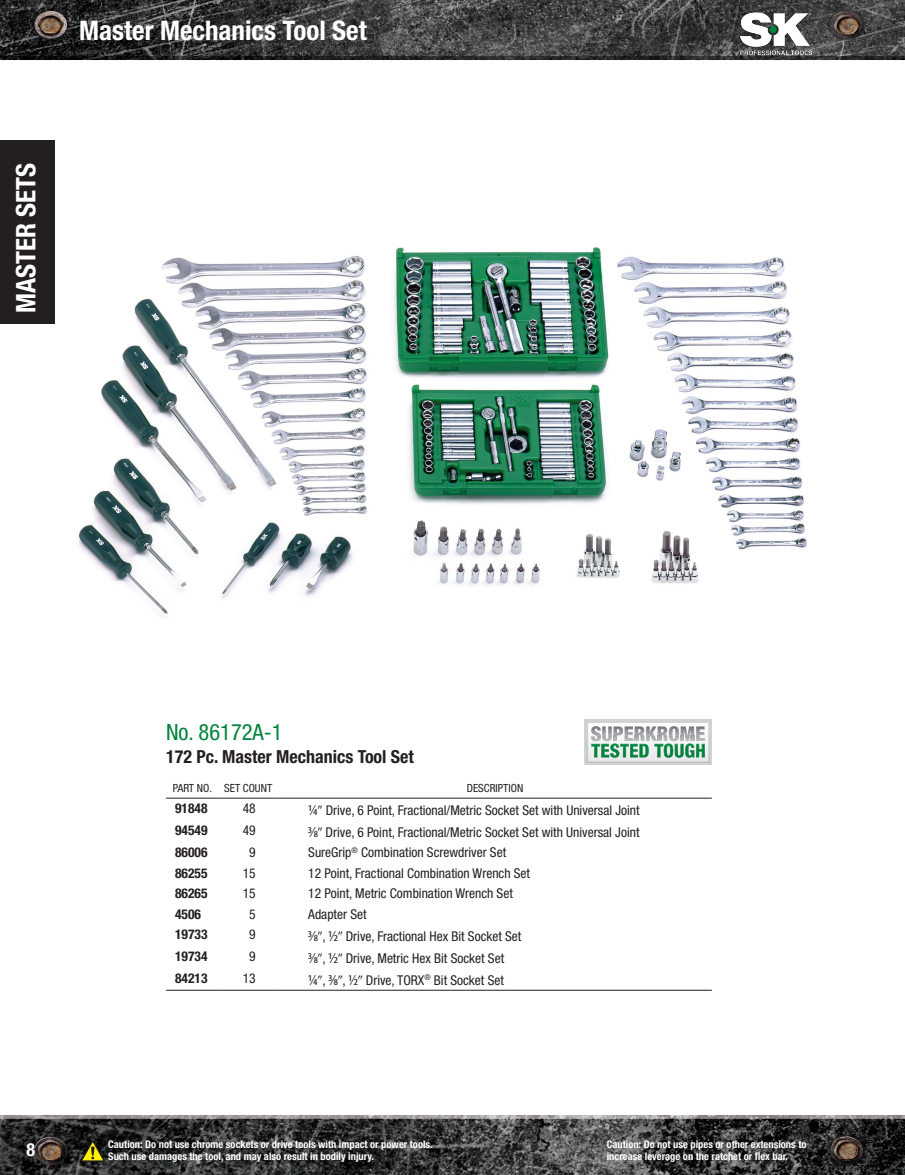
<style>
.page{position:relative;width:905px;height:1175px;background:#fff}
.page>*{position:absolute;margin:0;border:0;box-sizing:border-box;transform-origin:0 0}
.t1{font:700 condensed 27px "Helvetica Neue LT Std";color:#fff}
.ProductNumber{font:condensed 22.5px "Helvetica Neue LT Std";color:#00843d}
.ProductHeader{font:700 condensed 18px "Helvetica Neue LT Std";color:#231f20}
.t2{font:700 condensed 18px "Helvetica Neue LT Std";color:#fff}
.DescChartCopy{font:condensed 13.5px "Helvetica Neue LT Std";color:#231f20}
.Bold_Description_Cop{font:700 condensed 13.5px "Helvetica Neue LT Std";color:#231f20}
.DescriptionCopy{font:condensed 11.25px "Helvetica Neue LT Std";color:#231f20}
.t3{font:700 condensed 10.5px/12px "Helvetica Neue LT Std";color:#fff}
.s1{font-family:"Myriad Pro";font-size:15px}
.s2{font-family:"Universal Newswith Comm Pi";font-stretch:normal}
</style>
<div class="page">
<img style="left:0;top:0;width:904px;height:1174px">
<img style="left:740px;top:9px;width:72px;height:47px">
<svg style="left:81px;top:1140px;width:23px;height:21px"></svg>
<div style="left:0;top:141px;width:54px;height:183px;background:#231f20"></div>
<hr style="left:166px;top:797px;width:52px;height:1px;background:#231f20">
<hr style="left:218px;top:797px;width:60px;height:1px;background:#231f20">
<hr style="left:278px;top:797px;width:433px;height:1px;background:#231f20">
<hr style="left:166px;top:989px;width:52px;height:1px;background:#231f20">
<hr style="left:218px;top:989px;width:60px;height:1px;background:#231f20">
<hr style="left:278px;top:989px;width:433px;height:1px;background:#231f20">
<div style="left:584px;top:719px;width:127px;height:46px;background:#d1d2d4"></div>
<svg style="left:586px;top:723px;width:124px;height:40px;background:#b2c9be"></svg>
<img style="left:73px;top:214px;width:739px;height:422px">
<p class="t1" style="left:79px;top:14px;width:289px">Master Mechanics Tool Set</p>
<h1 class="t1" style="left:9px;top:313px;width:152px;rotate:-90deg">MASTER SETS</h1>
<p class="ProductNumber" style="left:166px;top:718px;width:118px">No. 86172A-1</p>
<p class="ProductHeader" style="left:166px;top:745px;width:249px">172 Pc. Master Mechanics Tool Set</p>
<p class="DescriptionCopy" style="left:173px;top:781px;width:41px">PART NO.</p>
<p class="DescriptionCopy" style="left:224px;top:781px;width:49px">SET COUNT</p>
<p class="DescriptionCopy" style="left:467px;top:781px;width:58px">DESCRIPTION</p>
<p class="Bold_Description_Cop" style="left:175px;top:800px;width:34px">91848</p>
<p class="DescChartCopy" style="left:243px;top:800px;width:14px">48</p>
<p class="DescChartCopy" style="left:308px;top:802px;width:333px"><span class="s1">1/4</span><span class="s2">9</span> Drive, 6 Point, Fractional/Metric Socket Set with Universal Joint</p>
<p class="Bold_Description_Cop" style="left:175px;top:822px;width:34px">94549</p>
<p class="DescChartCopy" style="left:243px;top:822px;width:14px">49</p>
<p class="DescChartCopy" style="left:308px;top:824px;width:333px"><span class="s1">3/8</span><span class="s2">9</span> Drive, 6 Point, Fractional/Metric Socket Set with Universal Joint</p>
<p class="Bold_Description_Cop" style="left:175px;top:844px;width:34px">86006</p>
<p class="DescChartCopy" style="left:249px;top:844px;width:8px">9</p>
<p class="DescChartCopy" style="left:308px;top:844px;width:199px">SureGrip<sup>®</sup> Combination Screwdriver Set</p>
<p class="Bold_Description_Cop" style="left:175px;top:864px;width:34px">86255</p>
<p class="DescChartCopy" style="left:243px;top:865px;width:14px">15</p>
<p class="DescChartCopy" style="left:308px;top:865px;width:223px">12 Point, Fractional Combination Wrench Set</p>
<p class="Bold_Description_Cop" style="left:175px;top:885px;width:34px">86265</p>
<p class="DescChartCopy" style="left:243px;top:885px;width:14px">15</p>
<p class="DescChartCopy" style="left:308px;top:885px;width:206px">12 Point, Metric Combination Wrench Set</p>
<p class="Bold_Description_Cop" style="left:175px;top:905px;width:27px">4506</p>
<p class="DescChartCopy" style="left:249px;top:906px;width:8px">5</p>
<p class="DescChartCopy" style="left:308px;top:906px;width:60px">Adapter Set</p>
<p class="Bold_Description_Cop" style="left:175px;top:926px;width:34px">19733</p>
<p class="DescChartCopy" style="left:249px;top:926px;width:8px">9</p>
<p class="DescChartCopy" style="left:308px;top:928px;width:215px"><span class="s1">3/8</span><span class="s2">9</span>, <span class="s1">1/2</span><span class="s2">9</span> Drive, Fractional Hex Bit Socket Set</p>
<p class="Bold_Description_Cop" style="left:175px;top:948px;width:34px">19734</p>
<p class="DescChartCopy" style="left:249px;top:948px;width:8px">9</p>
<p class="DescChartCopy" style="left:308px;top:950px;width:197px"><span class="s1">3/8</span><span class="s2">9</span>, <span class="s1">1/2</span><span class="s2">9</span> Drive, Metric Hex Bit Socket Set</p>
<p class="Bold_Description_Cop" style="left:175px;top:970px;width:34px">84213</p>
<p class="DescChartCopy" style="left:243px;top:970px;width:14px">13</p>
<p class="DescChartCopy" style="left:308px;top:972px;width:197px"><span class="s1">1/4</span><span class="s2">9</span>, <span class="s1">3/8</span><span class="s2">9</span>, <span class="s1">1/2</span><span class="s2">9</span> Drive, TORX<sup>®</sup> Bit Socket Set</p>
<h3 class="t2" style="left:26px;top:1138px;width:10px">8</h3>
<p class="t3" style="left:606px;top:1138px;width:201px">Caution: Do not use pipes or other extensions to increase leverage on the ratchet or flex bar.</p>
<p class="t3" style="left:108px;top:1138px;width:326px">Caution: Do not use chrome sockets or drive tools with impact or power tools.<br>Such use damages the tool, and may also result in bodily injury.</p>
</div>
